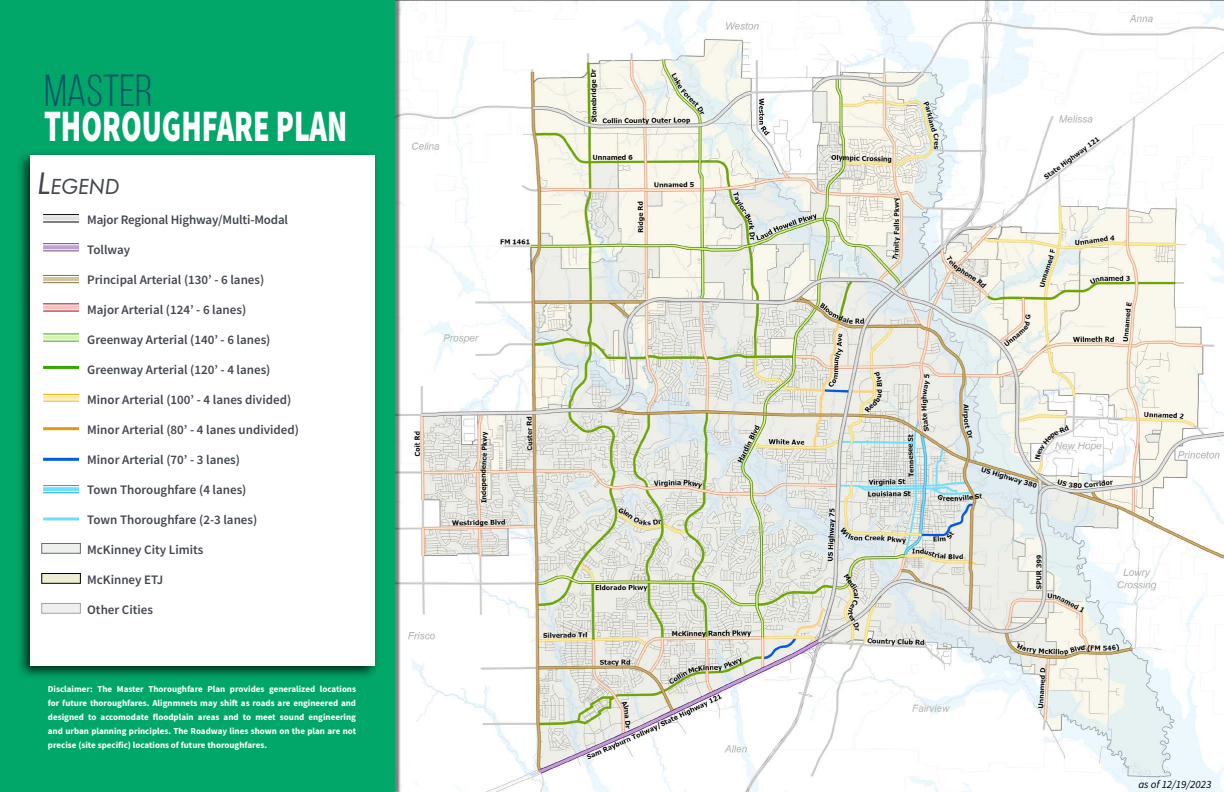
<style>
.page{position:relative;width:1224px;height:792px;background:#fff}
.page>*{position:absolute;margin:0;border:0;box-sizing:border-box;transform-origin:0 0}
.t1{font:900 45px "Source Sans Pro";color:#fff;scale:.67 1}
.t2{font:45px "Bebas Neue";color:#065468}
.t3{font:italic 21px "Futura BT";color:#42464f}
.t4{font:600 13px "Source Sans Pro";color:#42464f}
.t5{font:italic 11px "Source Sans Pro";color:#000}
.t6{font:700 9px/14px "Source Sans Pro";color:#fff;text-align:justify}
.s1{font-size:30px}
</style>
<div class="page">
<img style="left:401px;top:0;width:822px;height:792px">
<div style="left:0;top:0;width:395px;height:792px;background:#00a768"></div>
<div style="left:16px;top:150px;width:364px;height:530px;background:#000;opacity:.75"></div>
<div style="left:30px;top:155px;width:344px;height:510px;background:#fff"></div>
<div style="left:41px;top:603px;width:40px;height:11px;background:#efefef;border:1px solid #a2a2a2"></div>
<div style="left:41px;top:573px;width:40px;height:11px;background:#f0edd6;border:1px solid #000"></div>
<div style="left:41px;top:543px;width:40px;height:11px;background:#edf0ed;border:1px solid #6c6c6c"></div>
<hr style="left:43px;top:517px;width:36px;height:3px;background:#70ddfe">
<svg style="left:43px;top:487px;width:36px;height:4px"></svg>
<hr style="left:43px;top:485px;width:36px;height:1px;background:#00a8e5">
<hr style="left:43px;top:492px;width:36px;height:1px;background:#00a8e5">
<hr style="left:43px;top:458px;width:36px;height:3px;background:#005ce7">
<hr style="left:43px;top:427px;width:36px;height:3px;background:#e69906">
<hr style="left:43px;top:366px;width:36px;height:3px;background:#36a802">
<svg style="left:43px;top:396px;width:36px;height:4px"></svg>
<hr style="left:43px;top:394px;width:36px;height:1px;background:#fdab06">
<hr style="left:43px;top:401px;width:36px;height:1px;background:#fdab06">
<svg style="left:43px;top:336px;width:36px;height:4px"></svg>
<hr style="left:43px;top:334px;width:36px;height:1px;background:#36a802">
<hr style="left:43px;top:341px;width:36px;height:1px;background:#36a802">
<svg style="left:43px;top:305px;width:36px;height:4px"></svg>
<hr style="left:43px;top:303px;width:36px;height:1px;background:#a50300">
<hr style="left:43px;top:311px;width:36px;height:1px;background:#a50300">
<hr style="left:43px;top:277px;width:36px;height:4px;background:#d7c29e">
<hr style="left:43px;top:275px;width:36px;height:1px;background:#877044">
<hr style="left:43px;top:282px;width:36px;height:1px;background:#877044">
<svg style="left:43px;top:245px;width:36px;height:4px"></svg>
<hr style="left:43px;top:243px;width:36px;height:1px;background:#6d4388">
<hr style="left:43px;top:251px;width:36px;height:1px;background:#6d4388">
<hr style="left:43px;top:216px;width:36px;height:4px;background:#e1e1e1">
<hr style="left:43px;top:222px;width:36px;height:1px;background:#000">
<hr style="left:43px;top:214px;width:36px;height:1px;background:#000">
<h1 class="t2" style="left:44px;top:66px;width:110px">MASTER</h1>
<h1 class="t1" style="left:44px;top:95px;width:454px">THOROUGHFARE PLAN</h1>
<h2 class="t3" style="left:38px;top:174px;width:84px"><span class="s1">L</span>EGEND</h2>
<p class="t4" style="left:87px;top:211px;width:202px">Major Regional Highway/Multi-Modal</p>
<p class="t4" style="left:87px;top:241px;width:45px">Tollway</p>
<p class="t4" style="left:87px;top:271px;width:179px">Principal Arterial (130’ - 6 lanes)</p>
<p class="t4" style="left:87px;top:301px;width:161px">Major Arterial (124’ - 6 lanes)</p>
<p class="t4" style="left:87px;top:331px;width:185px">Greenway Arterial (140’ - 6 lanes)</p>
<p class="t4" style="left:87px;top:361px;width:185px">Greenway Arterial (120’ - 4 lanes)</p>
<p class="t4" style="left:87px;top:391px;width:206px">Minor Arterial (100’ - 4 lanes divided)</p>
<p class="t4" style="left:87px;top:421px;width:213px">Minor Arterial (80’ - 4 lanes undivided)</p>
<p class="t4" style="left:87px;top:451px;width:154px">Minor Arterial (70’ - 3 lanes)</p>
<p class="t4" style="left:87px;top:481px;width:161px">Town Thoroughfare (4 lanes)</p>
<p class="t4" style="left:87px;top:511px;width:172px">Town Thoroughfare (2-3 lanes)</p>
<p class="t4" style="left:87px;top:541px;width:118px">McKinney City Limits</p>
<p class="t4" style="left:87px;top:571px;width:77px">McKinney ETJ</p>
<p class="t4" style="left:87px;top:601px;width:67px">Other Cities</p>
<p class="t6" style="left:48px;top:682px;width:310px">Disclaimer: The Master Thoroughfare Plan provides generalized locations for future thoroughfares. Alignmnets may shift as roads are engineered and designed to accomodate floodplain areas and to meet sound engineering and urban planning principles. The Roadway lines shown on the plan are not precise (site specific) locations of future thoroughfares.</p>
<p class="t5" style="left:1138px;top:778px;width:75px">as of 12/19/2023</p>
</div>
